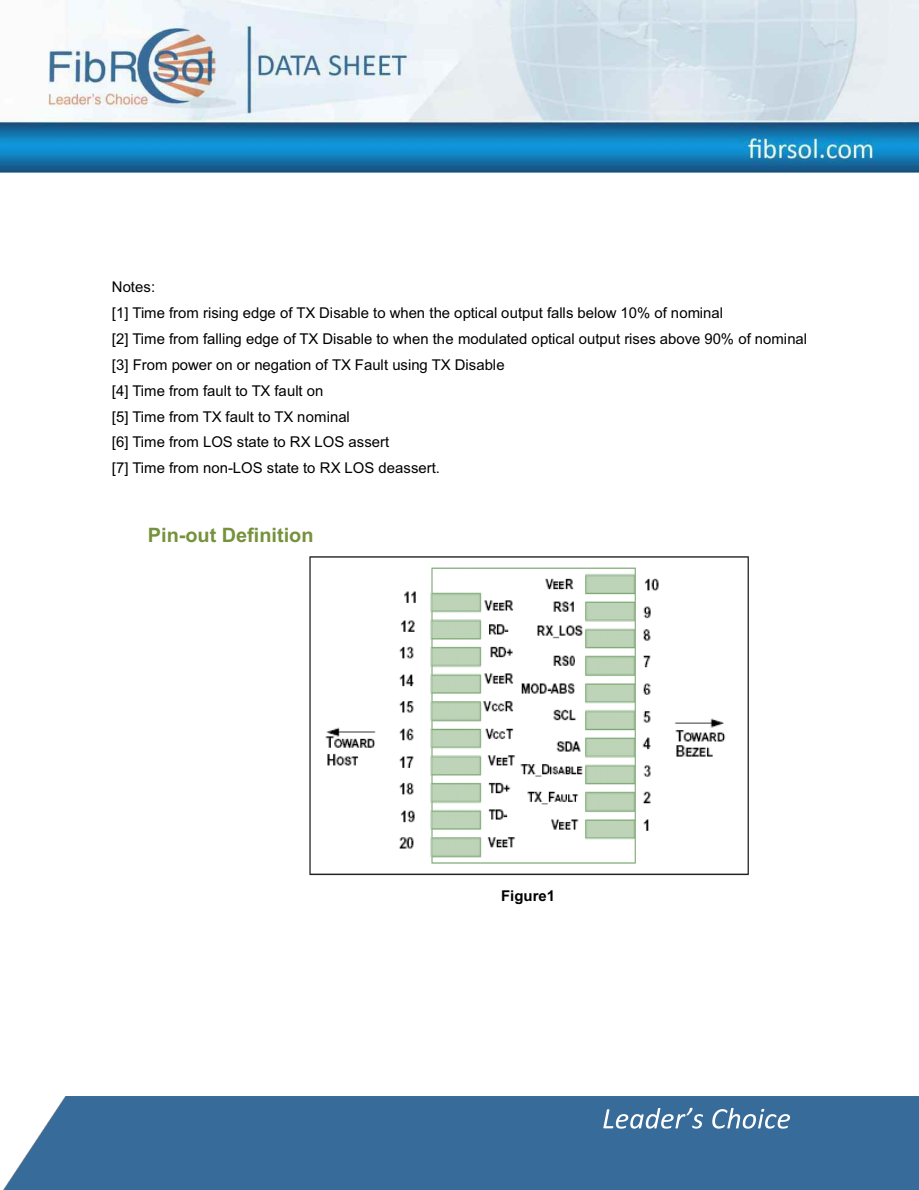
<style>
.page{position:relative;width:919px;height:1190px;background:#fff}
.page>*{position:absolute;margin:0;border:0;box-sizing:border-box;transform-origin:0 0}
.t1{font:700 19.8px "Arial";color:#76923c}
.t2{font:14.85px/25.8px "Arial";color:#000}
.t3{font:700 14.85px "Arial";color:#000}
</style>
<div class="page">
<img style="left:0;top:0;width:918px;height:172px">
<div style="left:3px;top:1096px;width:915px;height:94px;background:#376b9a"></div>
<svg style="left:603px;top:1108px;width:186px;height:20px"></svg>
<img style="left:309px;top:556px;width:440px;height:320px">
<p class="t2" style="left:112px;top:276px;width:696px">Notes:<br>[1] Time from rising edge of TX Disable to when the optical output falls below 10% of nominal<br>[2] Time from falling edge of TX Disable to when the modulated optical output rises above 90% of nominal [3] From power on or negation of TX Fault using TX Disable<br>[4] Time from fault to TX fault on<br>[5] Time from TX fault to TX nominal<br>[6] Time from LOS state to RX LOS assert<br>[7] Time from non-LOS state to RX LOS deassert.</p>
<h1 class="t1" style="left:148px;top:528px;width:167px">Pin-out Definition</h1>
<p class="t3" style="left:501px;top:890px;width:55px">Figure1</p>
</div>
